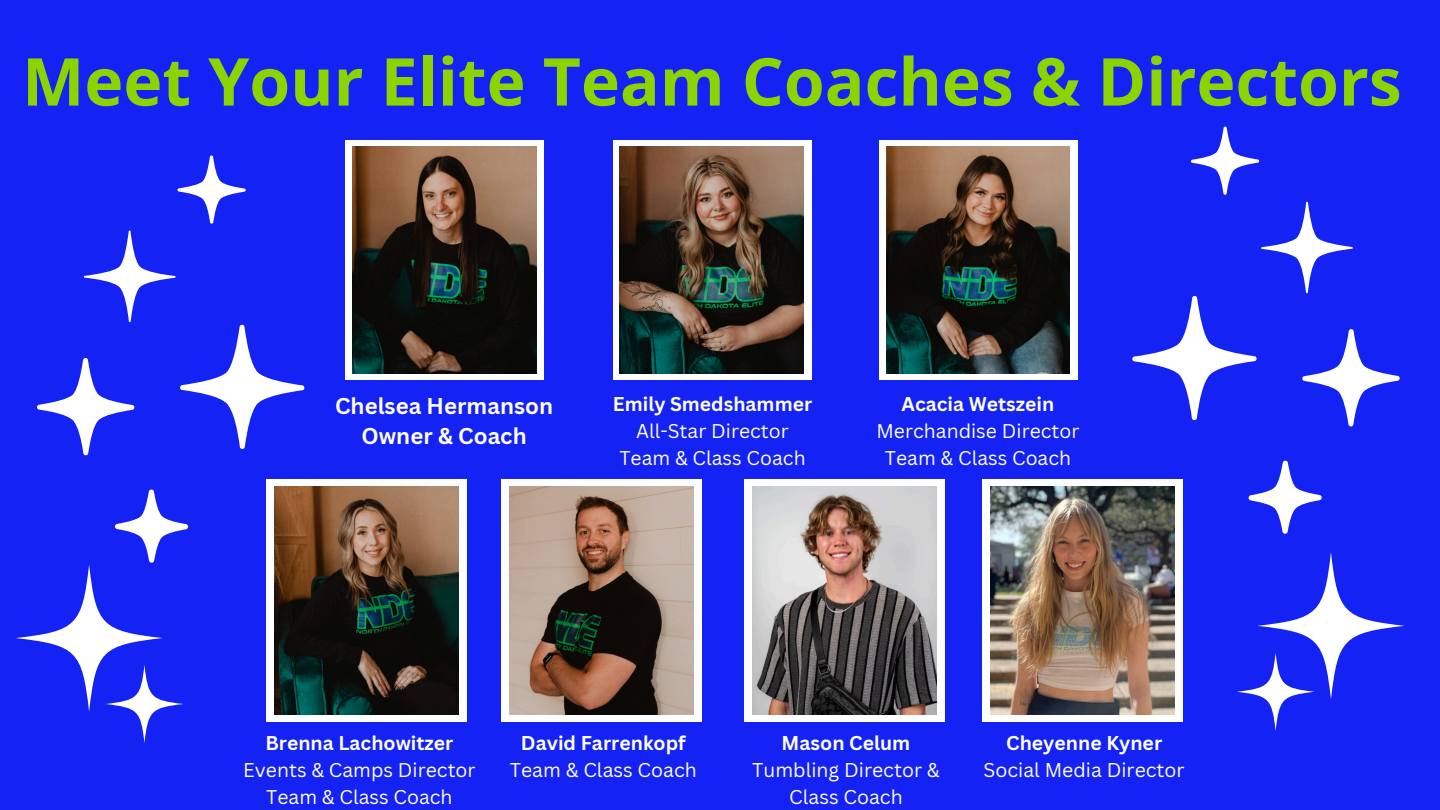
<style>
.page{position:relative;width:1440px;height:810px;background:#1422f4}
.page>*{position:absolute;margin:0;border:0;box-sizing:border-box;transform-origin:0 0}
.t1{font:700 66px "Open Sans";color:#8bd400}
.t2{font:700 22.3px/30.3px "Canva Sans";color:#fff;text-align:center}
.t3{font:19.4px/27.1px "Canva Sans";color:#fff;text-align:center}
.t4{font:700 19.4px "Canva Sans";color:#fff}
</style>
<div class="page">
<div style="left:879px;top:140px;width:198px;height:239px;background:#fff"></div>
<div style="left:613px;top:140px;width:199px;height:239px;background:#fff"></div>
<img style="left:886px;top:146px;width:184px;height:227px">
<div style="left:345px;top:140px;width:198px;height:239px;background:#fff"></div>
<img style="left:352px;top:146px;width:184px;height:227px">
<img style="left:619px;top:146px;width:184px;height:227px">
<div style="left:266px;top:479px;width:200px;height:243px;background:#fff"></div>
<img style="left:274px;top:487px;width:184px;height:227px">
<div style="left:501px;top:479px;width:201px;height:243px;background:#fff"></div>
<img style="left:510px;top:487px;width:184px;height:227px">
<div style="left:744px;top:479px;width:201px;height:243px;background:#fff"></div>
<img style="left:753px;top:487px;width:183px;height:227px">
<div style="left:982px;top:479px;width:201px;height:243px;background:#fff"></div>
<img style="left:991px;top:487px;width:184px;height:227px">
<svg style="left:177px;top:155px;width:69px;height:69px"></svg>
<svg style="left:37px;top:230px;width:268px;height:226px"></svg>
<svg style="left:16px;top:489px;width:172px;height:254px"></svg>
<svg style="left:1248px;top:460px;width:74px;height:74px"></svg>
<svg style="left:1191px;top:126px;width:69px;height:69px"></svg>
<svg style="left:1132px;top:201px;width:267px;height:226px"></svg>
<svg style="left:1237px;top:552px;width:167px;height:179px"></svg>
<p class="t1" style="left:22px;top:35px;width:1381px">Meet Your Elite Team Coaches &amp; Directors</p>
<p class="t2" style="left:335px;top:390px;width:220px">Chelsea Hermanson<br>Owner &amp; Coach</p>
<p class="t4" style="left:613px;top:390px;width:201px">Emily Smedshammer</p>
<p class="t3" style="left:636px;top:417px;width:154px">All-Star Director</p>
<p class="t3" style="left:619px;top:444px;width:188px">Team &amp; Class Coach</p>
<p class="t4" style="left:902px;top:390px;width:154px">Acacia Wetszein</p>
<p class="t3" style="left:876px;top:417px;width:205px">Merchandise Director</p>
<p class="t3" style="left:885px;top:444px;width:188px">Team &amp; Class Coach</p>
<p class="t4" style="left:265px;top:729px;width:190px">Brenna Lachowitzer</p>
<p class="t3" style="left:243px;top:756px;width:234px">Events &amp; Camps Director</p>
<p class="t3" style="left:266px;top:783px;width:188px">Team &amp; Class Coach</p>
<h2 class="t4" style="left:521px;top:729px;width:166px">David Farrenkopf</h2>
<p class="t3" style="left:510px;top:756px;width:189px">Team &amp; Class Coach</p>
<p class="t4" style="left:782px;top:729px;width:130px">Mason Celum</p>
<p class="t3" style="left:752px;top:756px;width:189px">Tumbling Director &amp;<br>Class Coach</p>
<p class="t4" style="left:1006px;top:729px;width:158px">Cheyenne Kyner</p>
<p class="t3" style="left:984px;top:756px;width:203px">Social Media Director</p>
</div>
